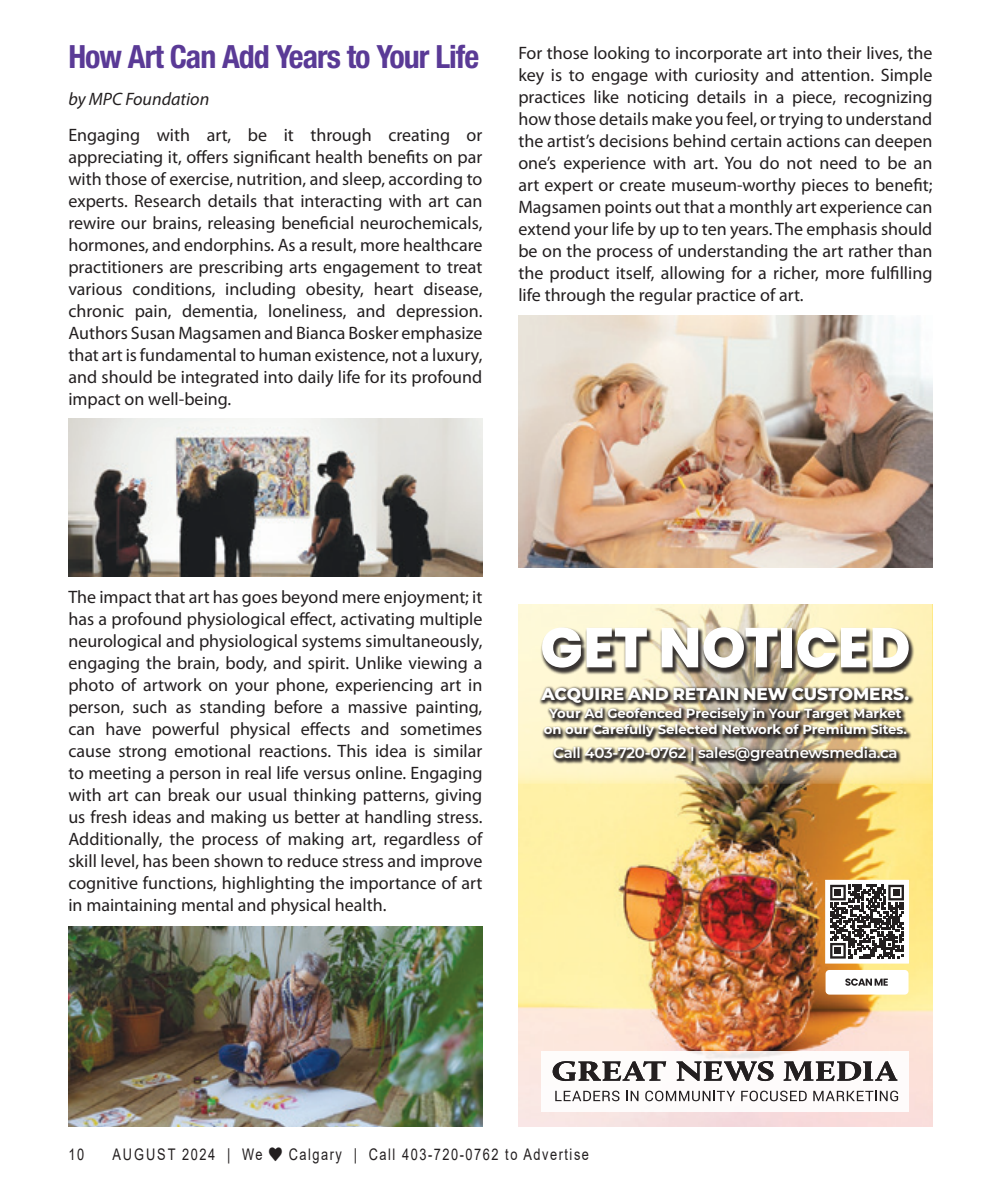
<style>
.page{position:relative;width:990px;height:1188px;background:#fff}
.page>*{position:absolute;margin:0;border:0;box-sizing:border-box;transform-origin:0 0}
.t1{font:800 56px "Poppins";color:#fff}
.In_Around_title{font:700 condensed 32px "Helvetica Neue LT Std";letter-spacing:-.03em;color:#5a3a96}
.Body_text{font:18px/22px "Myriad Pro";color:#231f20;text-align:justify}
.Body_text-2{font:italic 18px "Myriad Pro";color:#231f20}
.t2{font:800 17px "Montserrat";color:#fff}
.t3{font:16px "Arial";letter-spacing:.12em;color:#231f20;scale:.8 1}
.t4{font:16px "Arial";letter-spacing:.155em;color:#231f20;scale:.8 1}
.t5{font:600 15px "Montserrat";letter-spacing:-.02em;color:#fff}
.t6{font:700 13.2px/16px "Montserrat";color:#fff;text-align:center}
</style>
<div class="page">
<img style="left:68px;top:418px;width:414px;height:158px">
<img style="left:68px;top:927px;width:414px;height:199px">
<img style="left:518px;top:315px;width:414px;height:252px">
<img style="left:518px;top:604px;width:414px;height:522px">
<div style="left:826px;top:880px;width:82px;height:83px;background:#fff"></div>
<svg style="left:830px;top:885px;width:74px;height:74px"></svg>
<div style="left:835px;top:889px;width:6px;height:7px;background:#231f20"></div>
<div style="left:893px;top:889px;width:6px;height:7px;background:#231f20"></div>
<div style="left:835px;top:947px;width:6px;height:7px;background:#231f20"></div>
<div style="left:825px;top:880px;width:84px;height:83px;border:1px solid #fff"></div>
<div style="left:826px;top:970px;width:83px;height:25px;background:#fff;border-radius:4px"></div>
<svg style="left:845px;top:978px;width:43px;height:8px"></svg>
<div style="left:542px;top:1051px;width:367px;height:61px;background:#fff"></div>
<svg style="left:555px;top:1091px;width:65px;height:10px"></svg>
<svg style="left:626px;top:1091px;width:12px;height:10px"></svg>
<svg style="left:645px;top:1091px;width:90px;height:10px"></svg>
<svg style="left:741px;top:1091px;width:66px;height:10px"></svg>
<svg style="left:813px;top:1091px;width:85px;height:10px"></svg>
<svg style="left:553px;top:1061px;width:113px;height:20px"></svg>
<svg style="left:677px;top:1061px;width:97px;height:20px"></svg>
<svg style="left:784px;top:1061px;width:113px;height:20px"></svg>
<svg style="left:519px;top:604px;width:413px;height:180px"></svg>
<div style="left:539px;top:686px;width:375px;height:81px;background:#231f20;opacity:.9"></div>
<div style="left:540px;top:627px;width:375px;height:48px;background:#231f20;opacity:.9"></div>
<p class="In_Around_title" style="left:68px;top:38px;width:412px">How Art Can Add Years to Your Life</p>
<p class="Body_text-2" style="left:68px;top:88px;width:142px">by MPC Foundation</p>
<p class="Body_text" style="left:68px;top:124px;width:416px">Engaging with art, be it through creating or appreciating it, offers significant health benefits on par with those of exercise, nutrition, and sleep, according to experts. Research details that interacting with art can rewire our brains, releasing beneficial neurochemicals, hormones, and endorphins. As a result, more healthcare practitioners are prescribing arts engagement to treat various conditions, including obesity, heart disease, chronic pain, dementia, loneliness, and depression.<br>Authors Susan Magsamen and Bianca Bosker emphasize that art is fundamental to human existence, not a luxury, and should be integrated into daily life for its profound impact on well-being.</p>
<p class="Body_text" style="left:518px;top:42px;width:416px">For those looking to incorporate art into their lives, the key is to engage with curiosity and attention. Simple practices like noticing details in a piece, recognizing how those details make you feel, or trying to understand the artist’s decisions behind certain actions can deepen one’s experience with art. You do not need to be an art expert or create museum-worthy pieces to benefit; Magsamen points out that a monthly art experience can extend your life by up to ten years. The emphasis should be on the process of understanding the art rather than the product itself, allowing for a richer, more fulfilling life through the regular practice of art.</p>
<p class="Body_text" style="left:68px;top:585px;width:416px">The impact that art has goes beyond mere enjoyment; it has a profound physiological effect, activating multiple neurological and physiological systems simultaneously, engaging the brain, body, and spirit. Unlike viewing a photo of artwork on your phone, experiencing art in person, such as standing before a massive painting, can have powerful physical effects and sometimes cause strong emotional reactions. This idea is similar to meeting a person in real life versus online. Engaging with art can break our usual thinking patterns, giving us fresh ideas and making us better at handling stress.<br>Additionally, the process of making art, regardless of skill level, has been shown to reduce stress and improve cognitive functions, highlighting the importance of art in maintaining mental and physical health.</p>
<p class="t1" style="left:540px;top:615px;width:372px">GET NOTICED</p>
<p class="t2" style="left:541px;top:681px;width:370px">ACQUIRE AND RETAIN NEW CUSTOMERS.</p>
<p class="t6" style="left:544px;top:705px;width:365px">Your Ad Geofenced Precisely in Your Target Market on our Carefully Selected Network of Premium Sites.</p>
<p class="t5" style="left:553px;top:742px;width:346px">Call 403-720-0762 | sales@greatnewsmedia.ca</p>
<p class="t3" style="left:68px;top:1143px;width:21px">10</p>
<p class="t4" style="left:112px;top:1143px;width:189px">AUGUST 2024 | We</p>
<p class="t3" style="left:289px;top:1143px;width:377px">Calgary | Call 403-720-0762 to Advertise</p>
</div>
